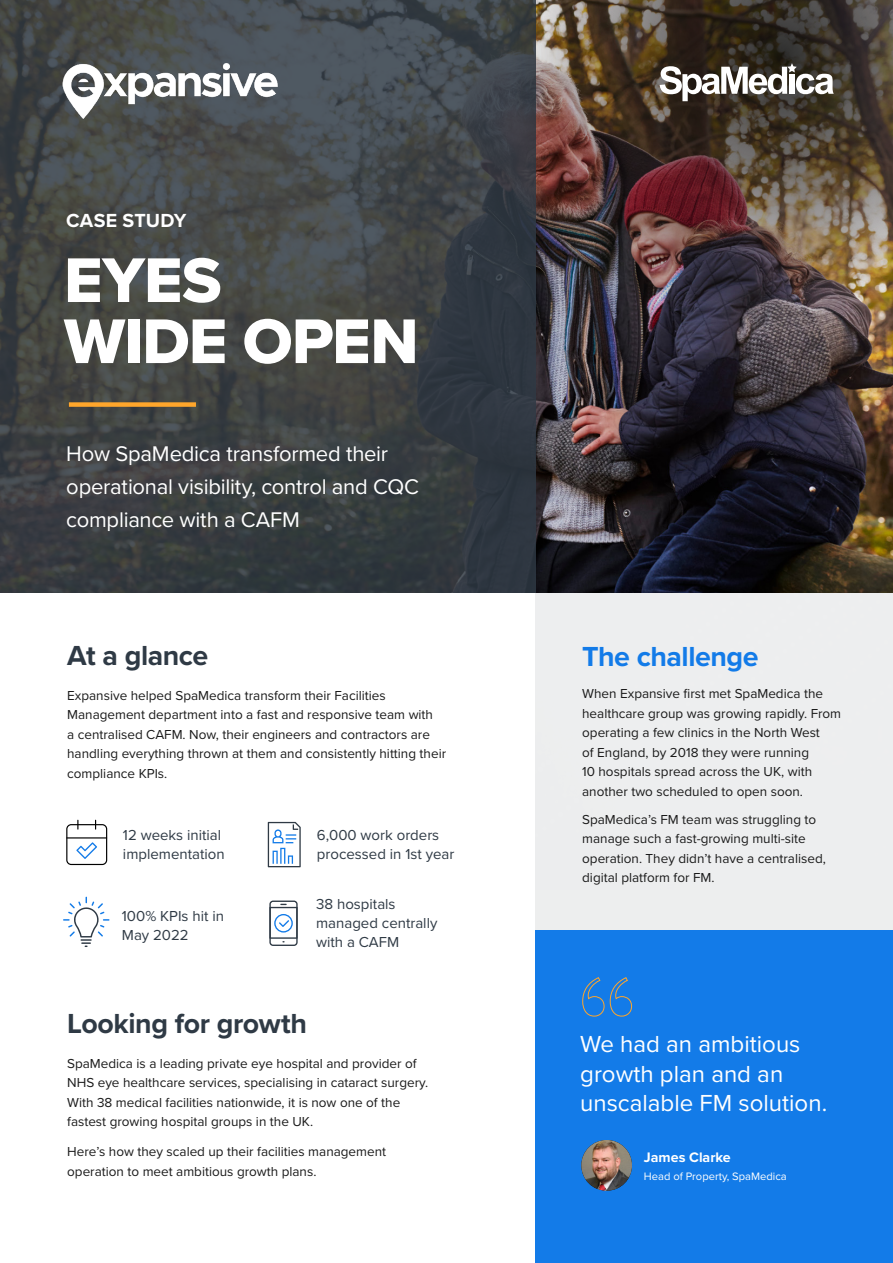
<style>
.page{position:relative;width:893px;height:1263px;background:#fff}
.page>*{position:absolute;margin:0;border:0;box-sizing:border-box;transform-origin:0 0}
.t1{font:65.4px/61.1px "Proxima Nova Extrabld";letter-spacing:-.015em;color:#fff}
.t2{font:700 28.65px "Proxima Nova";letter-spacing:-.015em;color:#2f3a45}
.t3{font:700 28.65px "Proxima Nova";letter-spacing:-.015em;color:#137be8}
.t4{font:24px/29.8px "Proxima Nova";color:#fff}
.t5{font:22.05px/32.8px "Proxima Nova";letter-spacing:-.01em;color:#fff}
.t6{font:700 19.65px "Proxima Nova";letter-spacing:.01em;color:#fff}
.t7{font:15px/18.8px "Proxima Nova";color:#2f3a45}
.t8{font:700 14.25px "Proxima Nova";color:#fff}
.t9{font:13.5px/19.5px "Proxima Nova";color:#1a1a1a}
.t10{font:11.1px "Proxima Nova";color:#fff}
</style>
<div class="page">
<div style="left:536px;top:889px;width:357px;height:41px;background:#edeeee"></div>
<div style="left:536px;top:592px;width:357px;height:297px;background:#edeeef"></div>
<div style="left:536px;top:930px;width:357px;height:333px;background:#137be8"></div>
<img style="left:536px;top:323px;width:357px;height:269px">
<svg style="left:0;top:0;width:536px;height:592px;background:#404446"></svg>
<div style="left:69px;top:402px;width:127px;height:5px;background:#ffa62b"></div>
<img style="left:62px;top:55px;width:218px;height:67px">
<img style="left:581px;top:1140px;width:51px;height:51px;border-radius:25px">
<svg style="left:582px;top:977px;width:50px;height:40px"></svg>
<img style="left:471px;top:0;width:422px;height:323px">
<svg style="left:660px;top:63px;width:174px;height:38px"></svg>
<svg style="left:66px;top:820px;width:42px;height:45px"></svg>
<svg style="left:268px;top:822px;width:33px;height:45px"></svg>
<svg style="left:269px;top:900px;width:29px;height:46px"></svg>
<svg style="left:63px;top:897px;width:46px;height:50px"></svg>
<h3 class="t6" style="left:66px;top:205px;width:122px">CASE STUDY</h3>
<h1 class="t1" style="left:64px;top:249px;width:356px">EYES<br>WIDE OPEN</h1>
<h3 class="t5" style="left:66px;top:436px;width:354px">How SpaMedica transformed their operational visibility, control and CQC compliance with a CAFM</h3>
<h2 class="t2" style="left:67px;top:634px;width:142px">At a glance</h2>
<p class="t9" style="left:67px;top:685px;width:380px">Expansive helped SpaMedica transform their Facilities Management department into a fast and responsive team with<br>a centralised CAFM. Now, their engineers and contractors are handling everything thrown at them and consistently hitting their compliance KPIs.</p>
<p class="t7" style="left:123px;top:825px;width:103px">12 weeks initial implementation</p>
<p class="t7" style="left:122px;top:906px;width:104px">100% KPIs hit in<br>May 2022</p>
<p class="t7" style="left:317px;top:825px;width:139px">6,000 work orders processed in 1st year</p>
<p class="t7" style="left:316px;top:894px;width:123px">38 hospitals managed centrally with a CAFM</p>
<h2 class="t2" style="left:67px;top:1002px;width:241px">Looking for growth</h2>
<p class="t9" style="left:67px;top:1053px;width:362px">SpaMedica is a leading private eye hospital and provider of NHS eye healthcare services, specialising in cataract surgery.<br>With 38 medical facilities nationwide, it is now one of the fastest growing hospital groups in the UK.</p>
<p class="t9" style="left:67px;top:1141px;width:320px">Here’s how they scaled up their facilities management operation to meet ambitious growth plans.</p>
<h2 class="t3" style="left:582px;top:635px;width:178px">The challenge</h2>
<p class="t9" style="left:582px;top:683px;width:260px">When Expansive first met SpaMedica the healthcare group was growing rapidly. From operating a few clinics in the North West<br>of England, by 2018 they were running<br>10 hospitals spread across the UK, with another two scheduled to open soon.</p>
<p class="t9" style="left:582px;top:809px;width:245px">SpaMedica’s FM team was struggling to manage such a fast-growing multi-site operation. They didn’t have a centralised, digital platform for FM.</p>
<h3 class="t4" style="left:580px;top:1028px;width:248px">We had an ambitious growth plan and an unscalable FM solution.</h3>
<p class="t8" style="left:644px;top:1147px;width:88px">James Clarke</p>
<p class="t10" style="left:644px;top:1168px;width:144px">Head of Property, SpaMedica</p>
</div>
